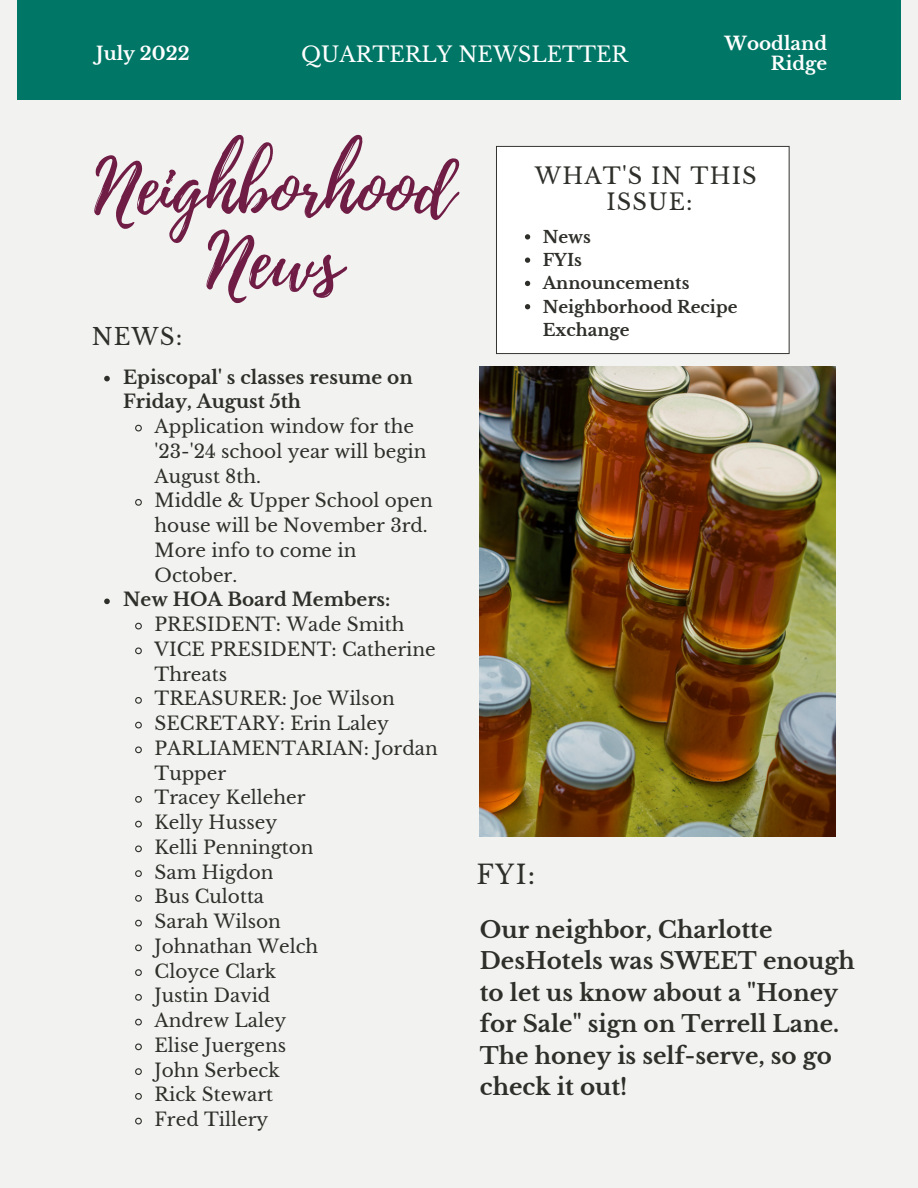
<style>
.page{position:relative;width:918px;height:1188px;background:#f2f3f0}
.page>*{position:absolute;margin:0;border:0;box-sizing:border-box;transform-origin:0 0}
.t1{font:74.4px/74.2px "Playlist Script";color:#701d46;text-align:center}
.t2{font:26.1px "Libre Baskerville";color:#2e2e2a}
.t3{font:23.1px "Libre Baskerville";color:#2e2e2a}
.t4{font:700 22.95px/31.5px "Libre Baskerville";color:#2e2e2a}
.t5{font:22.5px/26.4px "Libre Baskerville";letter-spacing:.05em;color:#2e2e2a;text-align:center}
.t6{font:21.15px "Libre Baskerville";color:#fff}
.t7{font:18.45px/24.8px "Libre Baskerville";color:#2e2e2a}
.t8{font:700 18.45px/24.8px "Libre Baskerville";color:#2e2e2a}
.t9{font:700 18.3px/20.1px "Libre Baskerville";color:#fff;text-align:right}
.t10{font:700 16.8px/23.2px "Libre Baskerville";color:#2e2e2a}
</style>
<div class="page">
<div style="left:17px;top:0;width:883px;height:100px;background:#076"></div>
<img style="left:480px;top:366px;width:355px;height:471px">
<div style="left:496px;top:146px;width:293px;height:208px;background:#fff"></div>
<hr style="left:496px;top:147px;width:1px;height:206px;background:#2e2e2a">
<hr style="left:789px;top:147px;width:1px;height:206px;background:#2e2e2a">
<hr style="left:497px;top:353px;width:292px;height:1px;background:#2e2e2a">
<hr style="left:497px;top:146px;width:292px;height:1px;background:#2e2e2a">
<svg style="left:104px;top:376px;width:6px;height:5px"></svg>
<svg style="left:135px;top:424px;width:7px;height:8px"></svg>
<svg style="left:135px;top:499px;width:7px;height:7px"></svg>
<svg style="left:104px;top:599px;width:6px;height:5px"></svg>
<svg style="left:135px;top:622px;width:7px;height:8px"></svg>
<svg style="left:135px;top:647px;width:7px;height:8px"></svg>
<svg style="left:135px;top:697px;width:7px;height:7px"></svg>
<svg style="left:135px;top:721px;width:7px;height:8px"></svg>
<svg style="left:135px;top:746px;width:7px;height:8px"></svg>
<svg style="left:135px;top:796px;width:7px;height:7px"></svg>
<svg style="left:135px;top:820px;width:7px;height:8px"></svg>
<svg style="left:135px;top:845px;width:7px;height:8px"></svg>
<svg style="left:135px;top:870px;width:7px;height:7px"></svg>
<svg style="left:135px;top:895px;width:7px;height:7px"></svg>
<svg style="left:135px;top:919px;width:7px;height:8px"></svg>
<svg style="left:135px;top:944px;width:7px;height:8px"></svg>
<svg style="left:135px;top:969px;width:7px;height:7px"></svg>
<svg style="left:135px;top:994px;width:7px;height:7px"></svg>
<svg style="left:135px;top:1018px;width:7px;height:8px"></svg>
<svg style="left:135px;top:1043px;width:7px;height:8px"></svg>
<svg style="left:135px;top:1068px;width:7px;height:7px"></svg>
<svg style="left:135px;top:1093px;width:7px;height:7px"></svg>
<svg style="left:135px;top:1117px;width:7px;height:8px"></svg>
<svg style="left:525px;top:234px;width:5px;height:6px"></svg>
<svg style="left:525px;top:258px;width:5px;height:5px"></svg>
<svg style="left:525px;top:281px;width:5px;height:5px"></svg>
<svg style="left:525px;top:304px;width:5px;height:5px"></svg>
<p class="t9" style="left:96px;top:44px;width:95px">July 2022</p>
<p class="t6" style="left:301px;top:41px;width:329px">QUARTERLY NEWSLETTER</p>
<p class="t9" style="left:725px;top:34px;width:104px">Woodland<br>Ridge</p>
<h1 class="t1" style="left:94px;top:153px;width:361px">Neighborhood<br>News</h1>
<p class="t3" style="left:92px;top:323px;width:92px">NEWS:</p>
<p class="t8" style="left:123px;top:365px;width:291px">Episcopal' s classes resume on<br>Friday, August 5th</p>
<p class="t7" style="left:155px;top:414px;width:280px">Application window for the '23-'24 school year will begin<br>August 8th.<br>Middle &amp; Upper School open house will be November 3rd.<br>More info to come in<br>October.</p>
<p class="t8" style="left:123px;top:588px;width:269px">New HOA Board Members:</p>
<p class="t7" style="left:155px;top:612px;width:285px">PRESIDENT: Wade Smith<br>VICE PRESIDENT: Catherine<br>Threats<br>TREASURER: Joe Wilson<br>SECRETARY: Erin Laley<br>PARLIAMENTARIAN: Jordan<br>Tupper<br>Tracey Kelleher<br>Kelly Hussey<br>Kelli Pennington<br>Sam Higdon<br>Bus Culotta<br>Sarah Wilson<br>Johnathan Welch<br>Cloyce Clark<br>Justin David<br>Andrew Laley<br>Elise Juergens<br>John Serbeck<br>Rick Stewart<br>Fred Tillery</p>
<p class="t5" style="left:535px;top:163px;width:223px">WHAT'S IN THIS<br>ISSUE:</p>
<p class="t10" style="left:543px;top:225px;width:196px">News<br>FYIs<br>Announcements<br>Neighborhood Recipe<br>Exchange</p>
<h2 class="t2" style="left:477px;top:859px;width:60px">FYI:</h2>
<p class="t4" style="left:480px;top:914px;width:377px">Our neighbor, Charlotte<br>DesHotels was SWEET enough to let us know about a "Honey for Sale" sign on Terrell Lane.<br>The honey is self-serve, so go check it out!</p>
</div>
